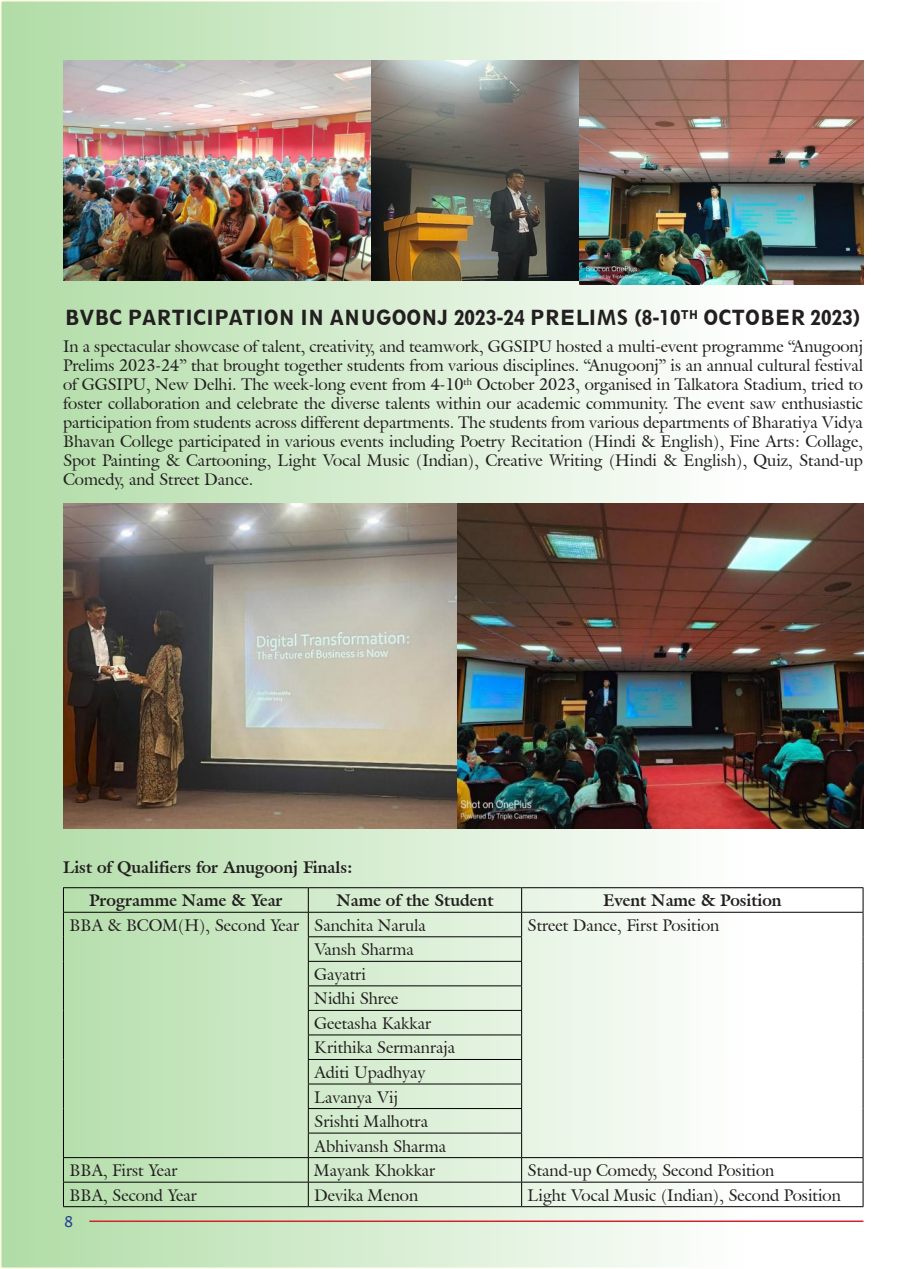
<style>
.page{position:relative;width:906px;height:1269px;background:#fff}
.page>*{position:absolute;margin:0;border:0;box-sizing:border-box;transform-origin:0 0}
.t1{font:800 condensed 19.5px "Geometric 212 BT";color:#231f20}
.t2{font:16.5px/18.9px "Galliard IT Cby BT";color:#231f20;text-align:justify}
.t3{font:700 16.5px "Galliard IT Cby BT";color:#231f20}
.t4{font:15px "Lucida Sans Unicode";color:#253f8e}
</style>
<div class="page">
<div style="left:0;top:0;width:743px;height:1269px;background:linear-gradient(to right,#b0dba5,#fdfdfc);border:2px solid #fffbd2"></div>
<hr style="left:89px;top:1221px;width:774px;height:1px;background:#d1232a">
<img style="left:63px;top:61px;width:516px;height:220px">
<img style="left:579px;top:61px;width:284px;height:224px">
<img style="left:456px;top:504px;width:407px;height:325px">
<img style="left:63px;top:504px;width:393px;height:325px">
<hr style="left:63px;top:887px;width:245px;height:1px;background:#000">
<hr style="left:308px;top:887px;width:213px;height:1px;background:#000">
<hr style="left:521px;top:887px;width:342px;height:1px;background:#000">
<hr style="left:63px;top:912px;width:245px;height:1px;background:#000">
<hr style="left:308px;top:912px;width:213px;height:1px;background:#000">
<hr style="left:521px;top:912px;width:342px;height:1px;background:#000">
<hr style="left:308px;top:936px;width:214px;height:1px;background:#000">
<hr style="left:308px;top:961px;width:214px;height:1px;background:#000">
<hr style="left:308px;top:985px;width:214px;height:1px;background:#000">
<hr style="left:308px;top:1010px;width:214px;height:1px;background:#000">
<hr style="left:308px;top:1035px;width:214px;height:1px;background:#000">
<hr style="left:308px;top:1059px;width:214px;height:1px;background:#000">
<hr style="left:308px;top:1084px;width:214px;height:1px;background:#000">
<hr style="left:308px;top:1108px;width:214px;height:1px;background:#000">
<hr style="left:308px;top:1133px;width:214px;height:1px;background:#000">
<hr style="left:63px;top:1157px;width:245px;height:1px;background:#000">
<hr style="left:308px;top:1157px;width:213px;height:1px;background:#000">
<hr style="left:521px;top:1157px;width:342px;height:1px;background:#000">
<hr style="left:63px;top:1182px;width:245px;height:1px;background:#000">
<svg style="left:63px;top:888px;width:1px;height:318px"></svg>
<hr style="left:308px;top:1182px;width:213px;height:1px;background:#000">
<svg style="left:308px;top:888px;width:1px;height:318px"></svg>
<hr style="left:521px;top:1182px;width:342px;height:1px;background:#000">
<svg style="left:521px;top:888px;width:1px;height:318px"></svg>
<svg style="left:862px;top:888px;width:1px;height:318px"></svg>
<hr style="left:63px;top:1206px;width:245px;height:1px;background:#000">
<hr style="left:308px;top:1206px;width:213px;height:1px;background:#000">
<hr style="left:521px;top:1206px;width:342px;height:1px;background:#000">
<p class="t1" style="left:65px;top:305px;width:797px">BVBC PARTICIPATION IN ANUGOONJ 2023-24 PRELIMS (8-10<sup>TH</sup> OCTOBER 2023)</p>
<p class="t2" style="left:63px;top:337px;width:801px">In a spectacular showcase of talent, creativity, and teamwork, GGSIPU hosted a multi-event programme “Anugoonj Prelims 2023-24” that brought together students from various disciplines. “Anugoonj” is an annual cultural festival of GGSIPU, New Delhi. The week-long event from 4-10<sup>th</sup> October 2023, organised in Talkatora Stadium, tried to foster collaboration and celebrate the diverse talents within our academic community. The event saw enthusiastic participation from students across different departments. The students from various departments of Bharatiya Vidya Bhavan College participated in various events including Poetry Recitation (Hindi &amp; English), Fine Arts: Collage, Spot Painting &amp; Cartooning, Light Vocal Music (Indian), Creative Writing (Hindi &amp; English), Quiz, Stand-up Comedy, and Street Dance.</p>
<p class="t3" style="left:63px;top:857px;width:291px">List of Qualifiers for Anugoonj Finals:</p>
<p class="t3" style="left:89px;top:890px;width:195px">Programme Name &amp; Year</p>
<p class="t3" style="left:336px;top:890px;width:158px">Name of the Student</p>
<p class="t3" style="left:603px;top:890px;width:180px">Event Name &amp; Position</p>
<p class="t2" style="left:69px;top:915px;width:231px">BBA &amp; BCOM(H), Second Year</p>
<p class="t2" style="left:314px;top:915px;width:113px">Sanchita Narula</p>
<p class="t2" style="left:527px;top:915px;width:193px">Street Dance, First Position</p>
<p class="t2" style="left:314px;top:940px;width:101px">Vansh Sharma</p>
<p class="t2" style="left:314px;top:965px;width:53px">Gayatri</p>
<p class="t2" style="left:314px;top:989px;width:86px">Nidhi Shree</p>
<p class="t2" style="left:314px;top:1014px;width:118px">Geetasha Kakkar</p>
<p class="t2" style="left:314px;top:1038px;width:142px">Krithika Sermanraja</p>
<p class="t2" style="left:314px;top:1063px;width:113px">Aditi Upadhyay</p>
<p class="t2" style="left:314px;top:1087px;width:85px">Lavanya Vij</p>
<p class="t2" style="left:314px;top:1112px;width:115px">Srishti Malhotra</p>
<p class="t2" style="left:314px;top:1136px;width:133px">Abhivansh Sharma</p>
<p class="t2" style="left:69px;top:1161px;width:110px">BBA, First Year</p>
<p class="t2" style="left:314px;top:1161px;width:123px">Mayank Khokkar</p>
<p class="t2" style="left:527px;top:1161px;width:248px">Stand-up Comedy, Second Position</p>
<p class="t2" style="left:69px;top:1185px;width:129px">BBA, Second Year</p>
<p class="t2" style="left:314px;top:1185px;width:105px">Devika Menon</p>
<p class="t2" style="left:527px;top:1185px;width:315px">Light Vocal Music (Indian), Second Position</p>
<p class="t4" style="left:64px;top:1210px;width:11px">8</p>
</div>
